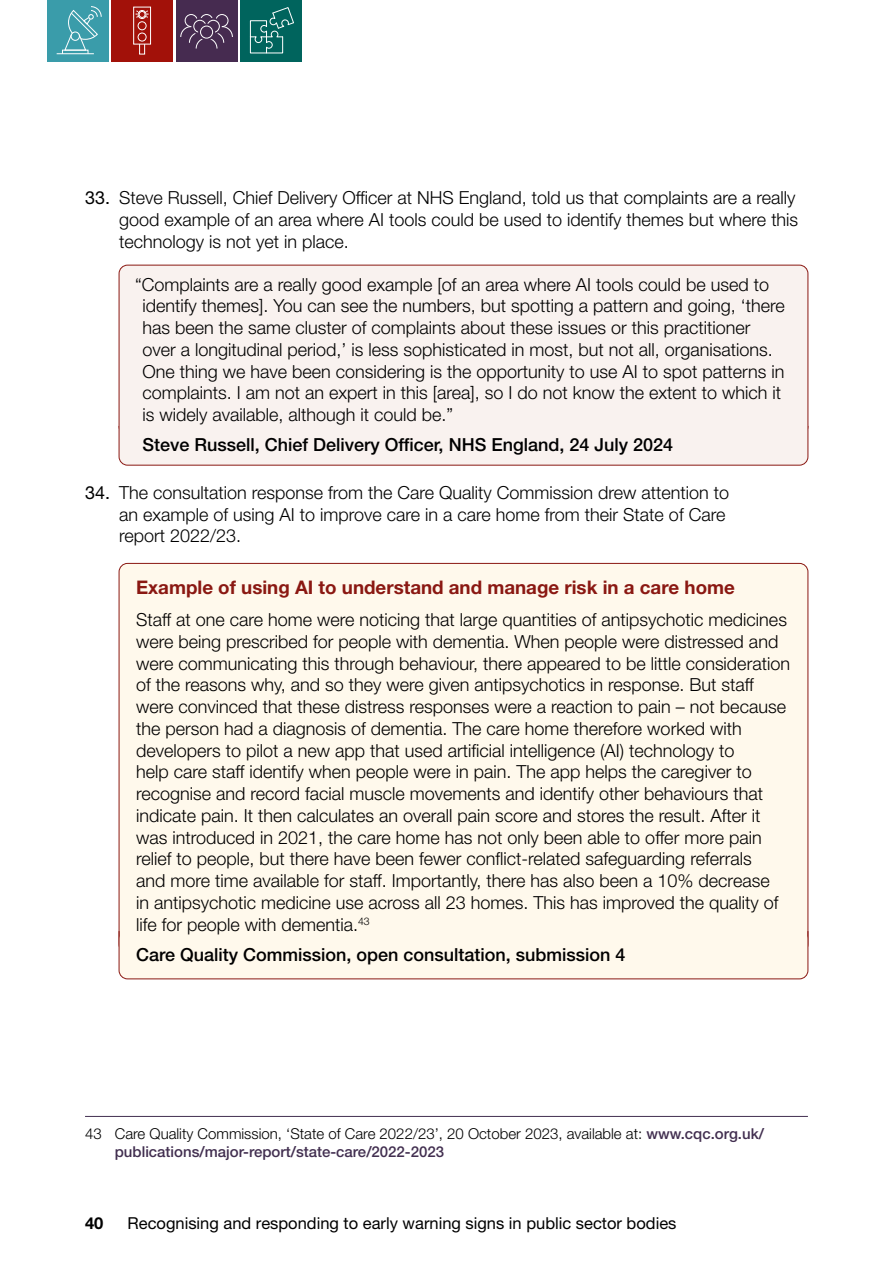
<style>
.page{position:relative;width:893px;height:1263px;background:#fff}
.page>*{position:absolute;margin:0;border:0;box-sizing:border-box;transform-origin:0 0}
.Box___Yellow___Heading{font:700 18.75px "Helvetica Neue LT Pro";color:#8a1812}
.Box___Yellow___Body{font:300 18px/21.8px "Helvetica Neue LT Pro";color:#000}
.Box___Red___Quote{font:300 18px/21.8px "Helvetica Neue LT Pro";color:#000}
.Body___Numbered___CH3{font:300 18px/21.8px "Helvetica Neue LT Pro";color:#000}
.Box___Red___Accreditation{font:500 18px "Helvetica Neue LT Pro";color:#000}
.Box___Yellow___Accreditation{font:500 18px "Helvetica Neue LT Pro";color:#000}
.t1{font:16.5px "Helvetica Neue LT Pro";color:#000}
.t2{font:700 16.5px "Helvetica Neue LT Pro";color:#000}
.Footnote{font:300 15px/18px "Helvetica Neue LT Pro";color:#000}
.s1{font-weight:400}
.s2{font-weight:500;color:#422f50}
</style>
<div class="page">
<svg style="left:108px;top:0;width:130px;height:62px"></svg>
<div style="left:47px;top:0;width:61px;height:62px;background:#3a9caa"></div>
<div style="left:111px;top:0;width:62px;height:62px;background:#a21109"></div>
<div style="left:176px;top:0;width:61px;height:62px;background:#462b50"></div>
<div style="left:240px;top:0;width:62px;height:62px;background:#00645d"></div>
<svg style="left:250px;top:7px;width:44px;height:47px"></svg>
<svg style="left:64px;top:6px;width:38px;height:45px"></svg>
<hr style="left:57px;top:53px;width:37px;height:1px;background:#fff">
<div style="left:138px;top:10px;width:8px;height:9px;border:1px solid #fff;border-radius:50%"></div>
<div style="left:138px;top:21px;width:8px;height:9px;border:1px solid #fff;border-radius:50%"></div>
<div style="left:138px;top:33px;width:8px;height:8px;border:1px solid #fff;border-radius:50%"></div>
<div style="left:139px;top:11px;width:6px;height:7px;border:1px solid #fff;border-radius:50%"></div>
<div style="left:133px;top:7px;width:18px;height:37px;border:1px solid #fff"></div>
<div style="left:139px;top:44px;width:6px;height:10px;border:1px solid #fff"></div>
<svg style="left:135px;top:10px;width:4px;height:8px"></svg>
<svg style="left:145px;top:10px;width:4px;height:8px"></svg>
<div style="left:200px;top:14px;width:13px;height:13px;border:1px solid #fff;border-radius:50%"></div>
<div style="left:216px;top:14px;width:12px;height:13px;border:1px solid #fff;border-radius:50%"></div>
<div style="left:185px;top:14px;width:13px;height:13px;border:1px solid #fff;border-radius:50%"></div>
<svg style="left:180px;top:26px;width:53px;height:23px"></svg>
<svg style="left:205px;top:18px;width:17px;height:17px"></svg>
<svg style="left:191px;top:18px;width:17px;height:17px"></svg>
<div style="left:207px;top:20px;width:13px;height:13px;border:1px solid #fff;border-radius:50%"></div>
<div style="left:193px;top:20px;width:13px;height:13px;border:1px solid #fff;border-radius:50%"></div>
<svg style="left:198px;top:24px;width:17px;height:17px"></svg>
<div style="left:200px;top:26px;width:13px;height:12px;border:1px solid #fff;border-radius:50%"></div>
<div style="left:119px;top:265px;width:689px;height:170px;background:#f9f2ef;border-radius:9px"></div>
<div style="left:118px;top:425px;width:691px;height:41px;background:#f9f2ef"></div>
<hr style="left:85px;top:1116px;width:723px;height:1px;background:#422f50">
<div style="left:119px;top:563px;width:689px;height:390px;background:#fff9ec;border-radius:9px"></div>
<div style="left:118px;top:930px;width:691px;height:50px;background:#fff9ec"></div>
<p class="Body___Numbered___CH3" style="left:119px;top:187px;width:681px;text-indent:-34px"><span class="s1">33.</span> Steve Russell, Chief Delivery Officer at NHS England, told us that complaints are a really good example of an area where AI tools could be used to identify themes but where this technology is not yet in place.</p>
<p class="Box___Red___Quote" style="left:142px;top:273px;width:644px;text-indent:-7px">“Complaints are a really good example [of an area where AI tools could be used to identify themes]. You can see the numbers, but spotting a pattern and going, ‘there has been the same cluster of complaints about these issues or this practitioner over a longitudinal period,’ is less sophisticated in most, but not all, organisations.<br>One thing we have been considering is the opportunity to use AI to spot patterns in complaints. I am not an expert in this [area], so I do not know the extent to which it is widely available, although it could be.”</p>
<p class="Box___Red___Accreditation" style="left:142px;top:434px;width:532px">Steve Russell, Chief Delivery Officer, NHS England, 24 July 2024</p>
<p class="Body___Numbered___CH3" style="left:119px;top:481px;width:612px;text-indent:-34px"><span class="s1">34.</span> The consultation response from the Care Quality Commission drew attention to an example of using AI to improve care in a care home from their State of Care report 2022/23.</p>
<h3 class="Box___Yellow___Heading" style="left:136px;top:575px;width:600px">Example of using AI to understand and manage risk in a care home</h3>
<p class="Box___Yellow___Body" style="left:136px;top:608px;width:655px">Staff at one care home were noticing that large quantities of antipsychotic medicines were being prescribed for people with dementia. When people were distressed and were communicating this through behaviour, there appeared to be little consideration of the reasons why, and so they were given antipsychotics in response. But staff were convinced that these distress responses were a reaction to pain – not because the person had a diagnosis of dementia. The care home therefore worked with developers to pilot a new app that used artificial intelligence (AI) technology to<br>help care staff identify when people were in pain. The app helps the caregiver to recognise and record facial muscle movements and identify other behaviours that indicate pain. It then calculates an overall pain score and stores the result. After it was introduced in 2021, the care home has not only been able to offer more pain relief to people, but there have been fewer conflict-related safeguarding referrals<br>and more time available for staff. Importantly, there has also been a 10% decrease<br>in antipsychotic medicine use across all 23 homes. This has improved the quality of life for people with dementia.<sup>43</sup></p>
<p class="Box___Yellow___Accreditation" style="left:136px;top:944px;width:491px">Care Quality Commission, open consultation, submission 4</p>
<p class="Footnote" style="left:115px;top:1124px;width:651px;text-indent:-30px">43 Care Quality Commission, ‘State of Care 2022/23’, 20 October 2023, available at: <span class="s2">www.cqc.org.uk/ publications/major-report/state-care/2022-2023</span></p>
<p class="t2" style="left:85px;top:1213px;width:20px">40</p>
<p class="t1" style="left:128px;top:1213px;width:550px">Recognising and responding to early warning signs in public sector bodies</p>
</div>
